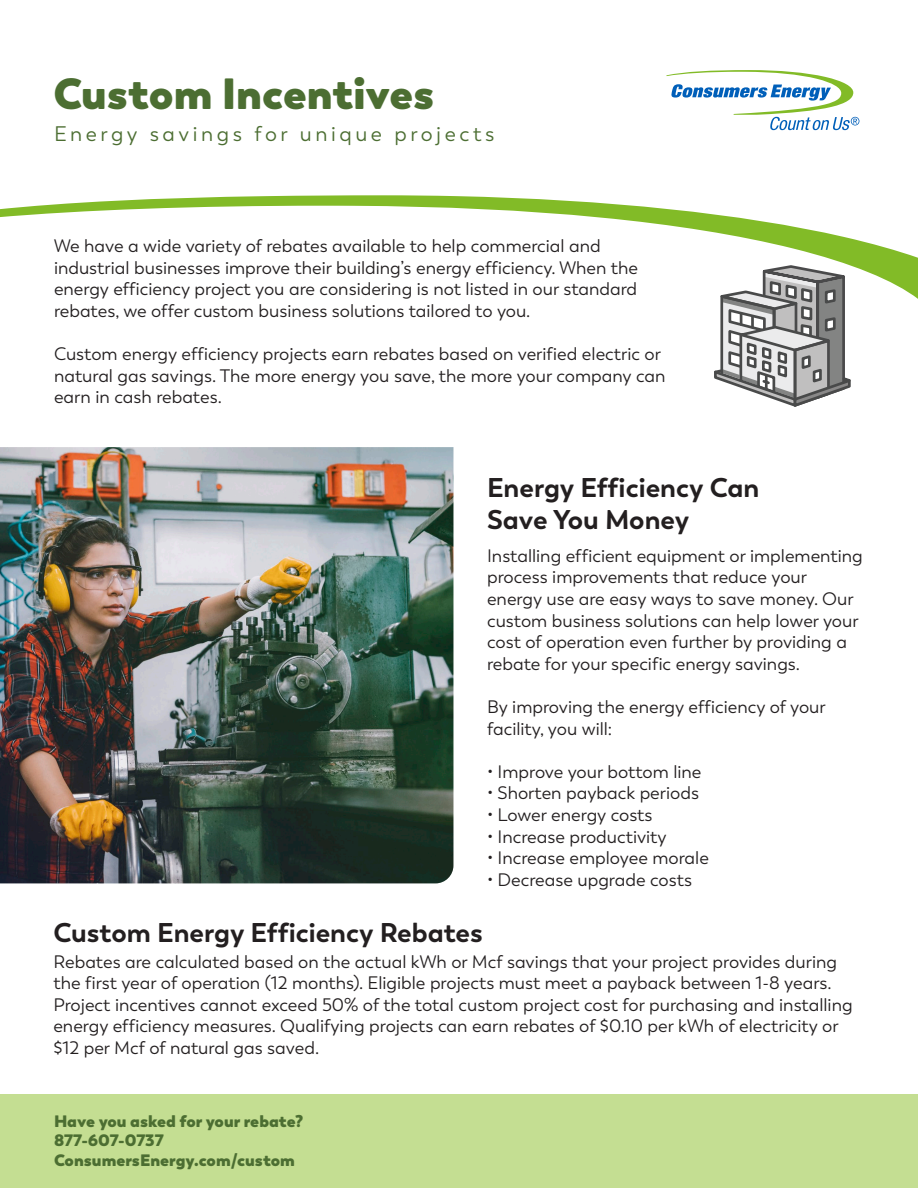
<style>
.page{position:relative;width:918px;height:1188px;background:#fff}
.page>*{position:absolute;margin:0;border:0;box-sizing:border-box;transform-origin:0 0}
.t1{font:800 43.5px "Boston";color:#4c6e32}
.Paragraph_Style_1{font:700 27px/32.4px "Boston";color:#231f20}
.t2{font:21px "Boston";letter-spacing:.17em;color:#4c6e32}
.Paragraph_Style_1-2{font:18px/21.6px "Boston";color:#231f20}
.t3{font:800 16.5px "Boston";color:#4c6e32}
</style>
<div class="page">
<img style="left:0;top:447px;width:453px;height:436px">
<div style="left:0;top:1094px;width:918px;height:94px;background:#c4de92"></div>
<svg style="left:666px;top:70px;width:194px;height:61px"></svg>
<svg style="left:0;top:195px;width:918px;height:104px"></svg>
<svg style="left:709px;top:263px;width:148px;height:144px"></svg>
<p class="t1" style="left:53px;top:66px;width:383px">Custom Incentives</p>
<p class="t2" style="left:54px;top:121px;width:442px">Energy savings for unique projects</p>
<p class="Paragraph_Style_1-2" style="left:54px;top:235px;width:586px">We have a wide variety of rebates available to help commercial and industrial businesses improve their building’s energy efficiency. When the energy efficiency project you are considering is not listed in our standard rebates, we offer custom business solutions tailored to you.</p>
<p class="Paragraph_Style_1-2" style="left:54px;top:343px;width:613px">Custom energy efficiency projects earn rebates based on verified electric or natural gas savings. The more energy you save, the more your company can earn in cash rebates.</p>
<p class="Paragraph_Style_1" style="left:487px;top:472px;width:274px">Energy Efficiency Can<br>Save You Money</p>
<p class="Paragraph_Style_1-2" style="left:487px;top:545px;width:377px">Installing efficient equipment or implementing process improvements that reduce your energy use are easy ways to save money. Our custom business solutions can help lower your cost of operation even further by providing a rebate for your specific energy savings.</p>
<p class="Paragraph_Style_1-2" style="left:487px;top:696px;width:340px">By improving the energy efficiency of your facility, you will:</p>
<p class="Paragraph_Style_1-2" style="left:487px;top:761px;width:216px">• Improve your bottom line</p>
<p class="Paragraph_Style_1-2" style="left:487px;top:783px;width:214px">• Shorten payback periods</p>
<p class="Paragraph_Style_1-2" style="left:487px;top:804px;width:167px">• Lower energy costs</p>
<p class="Paragraph_Style_1-2" style="left:487px;top:826px;width:181px">• Increase productivity</p>
<p class="Paragraph_Style_1-2" style="left:487px;top:847px;width:223px">• Increase employee morale</p>
<p class="Paragraph_Style_1-2" style="left:487px;top:869px;width:206px">• Decrease upgrade costs</p>
<p class="Paragraph_Style_1" style="left:53px;top:917px;width:431px">Custom Energy Efficiency Rebates</p>
<p class="Paragraph_Style_1-2" style="left:53px;top:951px;width:801px">Rebates are calculated based on the actual kWh or Mcf savings that your project provides during the first year of operation (12 months). Eligible projects must meet a payback between 1-8 years.<br>Project incentives cannot exceed 50% of the total custom project cost for purchasing and installing energy efficiency measures. Qualifying projects can earn rebates of $0.10 per kWh of electricity or $12 per Mcf of natural gas saved.</p>
<p class="t3" style="left:54px;top:1110px;width:251px">Have you asked for your rebate?</p>
<p class="t3" style="left:54px;top:1130px;width:111px">877-607-0737</p>
<p class="t3" style="left:54px;top:1150px;width:243px">ConsumersEnergy.com/custom</p>
</div>
